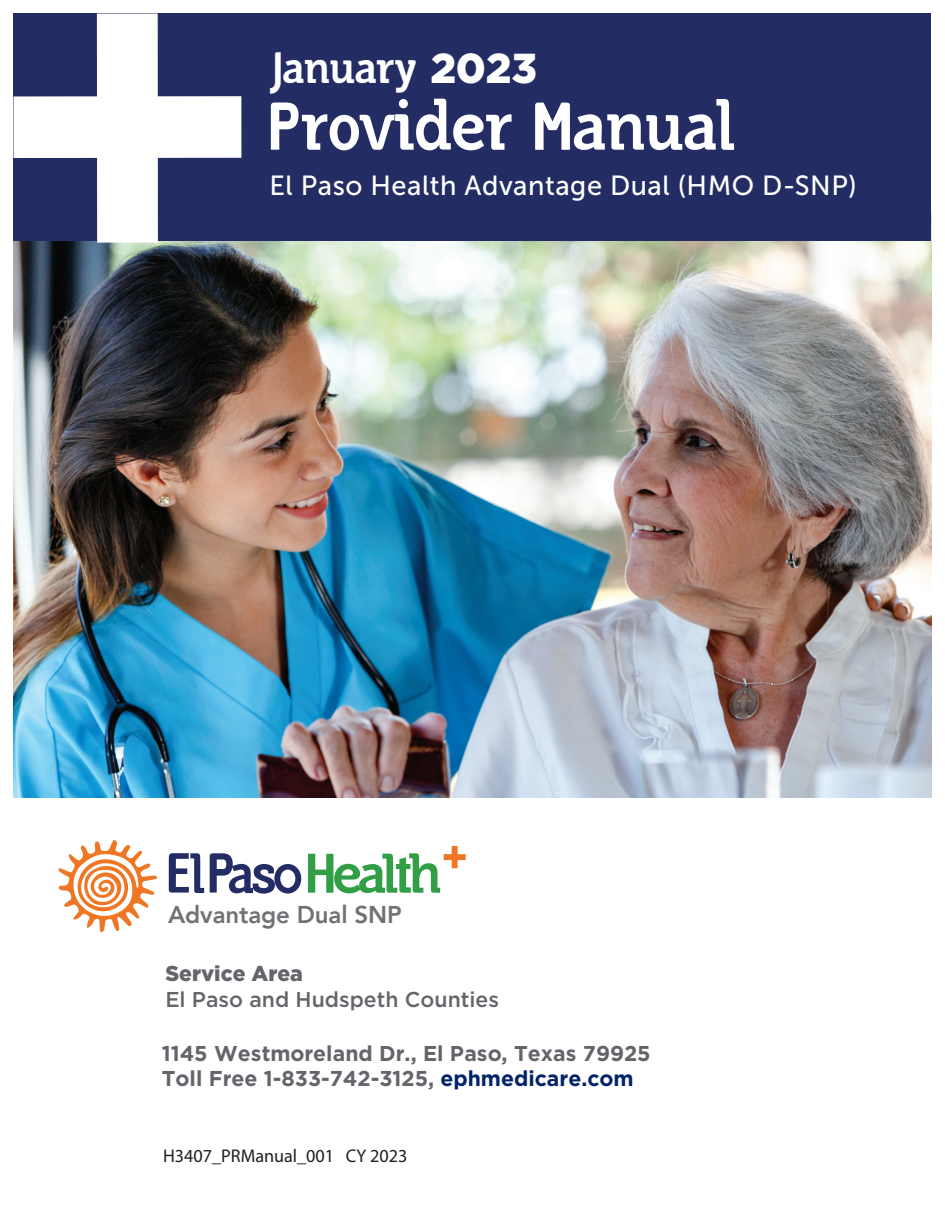
<style>
.page{position:relative;width:945px;height:1215px;background:#fff}
.page>*{position:absolute;margin:0;border:0;box-sizing:border-box;transform-origin:0 0}
.t1{font:67.35px "El Paso Health";letter-spacing:.04em;color:#fff}
.t2{font:43.95px "El Paso Health";letter-spacing:.04em;color:#fff}
.t3{font:27.6px "Museo Sans 500";letter-spacing:.02em;color:#fff}
.t4{font:800 24.3px "Avenir";letter-spacing:-.005em;color:#727276}
.t5{font:700 21.45px/25.8px "Gotham";color:#63656a}
.t6{font:500 21.45px/25.8px "Gotham";color:#63656a}
.t7{font:18.45px "Myriad Pro";color:#231f20}
.s1{font-family:"Gotham";font-weight:900;font-size:41.85px}
.s2{font-weight:900}
.s3{color:#002369}
</style>
<div class="page">
<img style="left:14px;top:241px;width:918px;height:556px">
<div style="left:14px;top:14px;width:918px;height:227px;background:#232c63"></div>
<svg style="left:13px;top:14px;width:228px;height:229px"></svg>
<svg style="left:59px;top:840px;width:98px;height:93px"></svg>
<svg style="left:169px;top:853px;width:35px;height:40px"></svg>
<svg style="left:210px;top:853px;width:91px;height:41px"></svg>
<svg style="left:308px;top:846px;width:158px;height:47px"></svg>
<p class="t2" style="left:272px;top:47px;width:267px">January <span class="s1">2023</span></p>
<h1 class="t1" style="left:270px;top:94px;width:464px">Provider Manual</h1>
<p class="t3" style="left:269px;top:170px;width:589px">El Paso Health Advantage Dual (HMO D-SNP)</p>
<p class="t4" style="left:168px;top:896px;width:235px">Advantage Dual SNP</p>
<p class="t6" style="left:165px;top:960px;width:335px"><span class="s2">Service Area<br></span>El Paso and Hudspeth Counties</p>
<p class="t5" style="left:162px;top:1040px;width:490px">1145 Westmoreland Dr., El Paso, Texas 79925<br>Toll Free 1-833-742-3125, <span class="s3">ephmedicare.com</span></p>
<p class="t7" style="left:163px;top:1144px;width:246px">H3407_PRManual_001 CY 2023</p>
</div>
